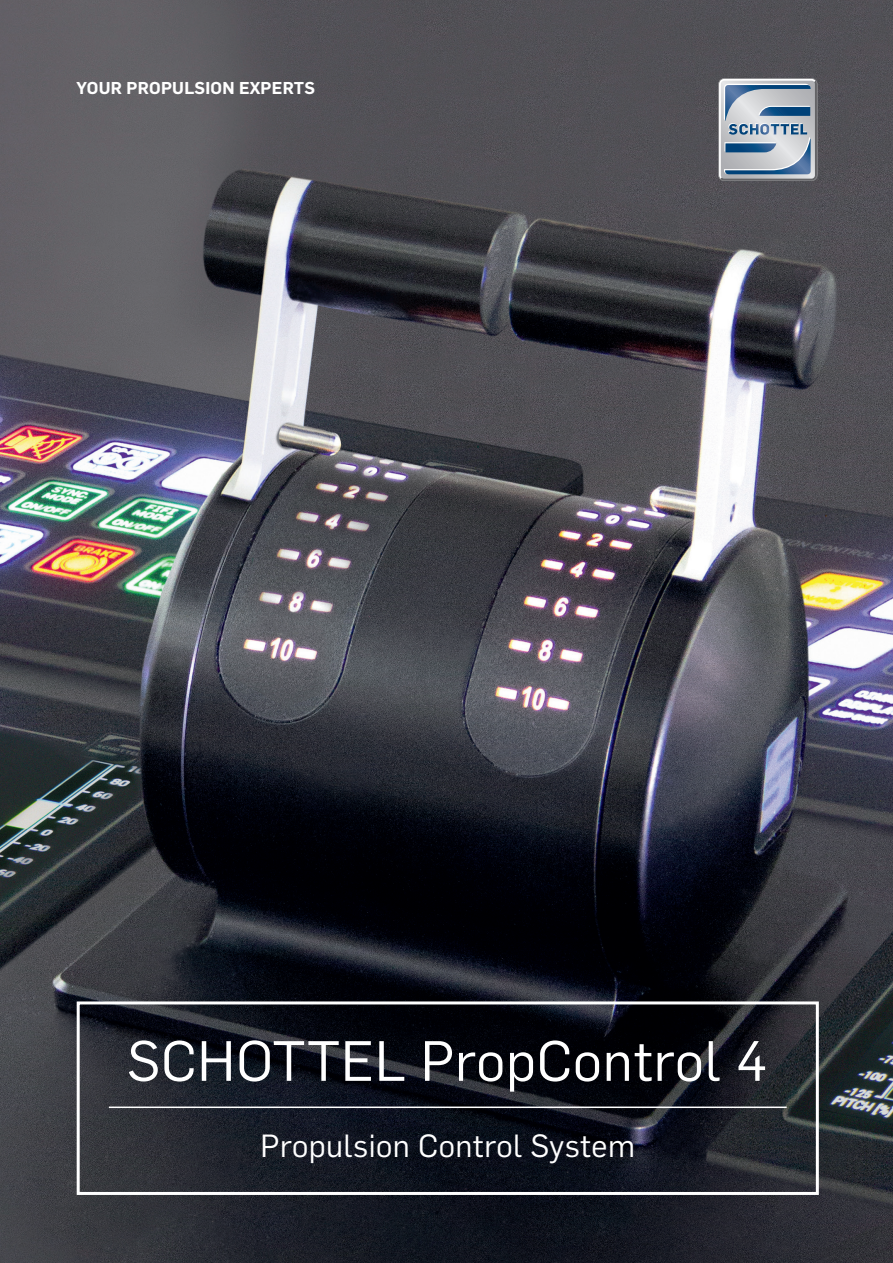
<style>
.page{position:relative;width:893px;height:1263px;background:#fff}
.page>*{position:absolute;margin:0;border:0;box-sizing:border-box;transform-origin:0 0}
.t1{font:55.65px "Flama";letter-spacing:.015em;color:#fff}
.t2{font:31.5px "Flama";letter-spacing:.015em;color:#fff}
.t3{font:600 16.8px "Flama";letter-spacing:.015em;color:#fff}
</style>
<div class="page">
<img style="left:0;top:0;width:893px;height:1263px">
<hr style="left:109px;top:1106px;width:678px;height:2px;background:#fff">
<div style="left:77px;top:1001px;width:742px;height:194px;border:3px solid #fff"></div>
<svg style="left:718px;top:78px;width:99px;height:103px"></svg>
<p class="t3" style="left:77px;top:76px;width:240px">YOUR PROPULSION EXPERTS</p>
<h1 class="t1" style="left:127px;top:1019px;width:642px">SCHOTTEL PropControl 4</h1>
<p class="t2" style="left:261px;top:1122px;width:376px">Propulsion Control System</p>
</div>
